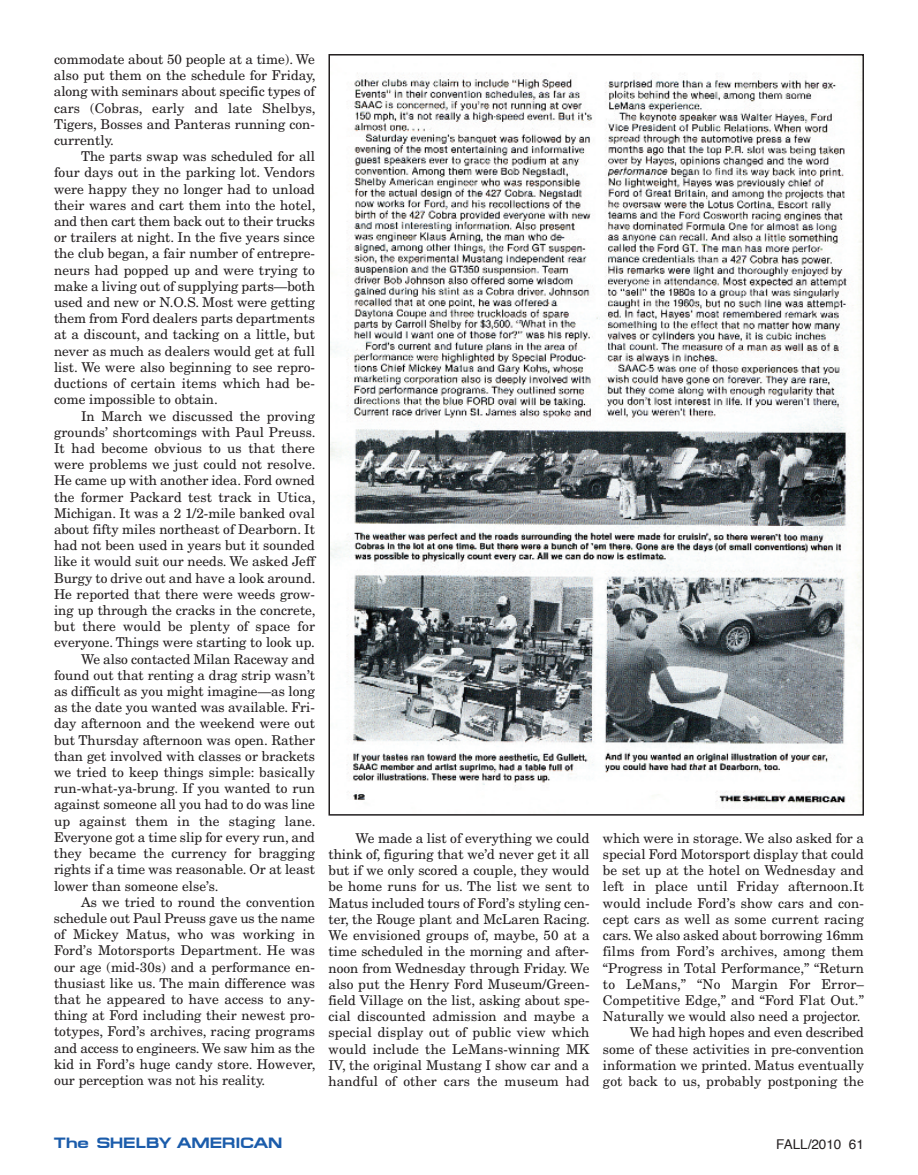
<style>
.page{position:relative;width:918px;height:1175px;background:#fff}
.page>*{position:absolute;margin:0;border:0;box-sizing:border-box;transform-origin:0 0}
.t1{font:700 15px "Micro Extend FLF";color:#1b5cab}
.t2{font:13.5px/16.2px "New Century Schlbk";color:#231f20;text-align:justify}
.t3{font:13.5px "Helvetica";color:#231f20}
</style>
<div class="page">
<img style="left:331px;top:72px;width:530px;height:734px">
<p class="t2" style="left:54px;top:52px;width:263px">commodate about 50 people at a time). We also put them on the schedule for Friday, along with seminars about specific types of cars (Cobras, early and late Shelbys, Tigers, Bosses and Panteras running con&shy;currently.</p>
<p class="t2" style="left:54px;top:150px;width:263px;text-indent:27px">The parts swap was scheduled for all four days out in the parking lot. Vendors were happy they no longer had to unload their wares and cart them into the hotel, and then cart them back out to their trucks or trailers at night. In the five years since the club began, a fair number of entrepre&shy;neurs had popped up and were trying to make a living out of supplying parts—both used and new or N.O.S. Most were getting them from Ford dealers parts departments at a discount, and tacking on a little, but never as much as dealers would get at full list. We were also beginning to see repro&shy;ductions of certain items which had be&shy;come impossible to obtain.</p>
<p class="t2" style="left:81px;top:409px;width:235px">In March we discussed the proving</p>
<p class="t2" style="left:54px;top:425px;width:263px">grounds’ shortcomings with Paul Preuss.</p>
<p class="t2" style="left:54px;top:441px;width:262px">It had become obvious to us that there</p>
<p class="t2" style="left:54px;top:457px;width:263px">were problems we just could not resolve.</p>
<p class="t2" style="left:54px;top:474px;width:263px">He came up with another idea. Ford owned</p>
<p class="t2" style="left:54px;top:490px;width:263px">the former Packard test track in Utica,</p>
<p class="t2" style="left:54px;top:506px;width:262px">Michigan. It was a 2 1/2-mile banked oval</p>
<p class="t2" style="left:54px;top:522px;width:262px">about fifty miles northeast of Dearborn. It</p>
<p class="t2" style="left:54px;top:538px;width:263px">had not been used in years but it sounded</p>
<p class="t2" style="left:54px;top:555px;width:263px">like it would suit our needs. We asked Jeff</p>
<p class="t2" style="left:54px;top:571px;width:263px">Burgy to drive out and have a look around.</p>
<p class="t2" style="left:54px;top:587px;width:263px">He reported that there were weeds grow-</p>
<p class="t2" style="left:54px;top:603px;width:263px">ing up through the cracks in the concrete,</p>
<p class="t2" style="left:54px;top:619px;width:262px">but there would be plenty of space for</p>
<p class="t2" style="left:54px;top:636px;width:263px">everyone. Things were starting to look up.</p>
<p class="t2" style="left:81px;top:652px;width:235px">We also contacted Milan Raceway and</p>
<p class="t2" style="left:54px;top:668px;width:263px">found out that renting a drag strip wasn’t</p>
<p class="t2" style="left:54px;top:684px;width:263px">as difficult as you might imagine—as long</p>
<p class="t2" style="left:54px;top:700px;width:263px">as the date you wanted was available. Fri-</p>
<p class="t2" style="left:54px;top:717px;width:262px">day afternoon and the weekend were out</p>
<p class="t2" style="left:54px;top:733px;width:262px">but Thursday afternoon was open. Rather</p>
<p class="t2" style="left:54px;top:749px;width:263px">than get involved with classes or brackets</p>
<p class="t2" style="left:54px;top:765px;width:262px">we tried to keep things simple: basically</p>
<p class="t2" style="left:54px;top:781px;width:263px">run-what-ya-brung. If you wanted to run</p>
<p class="t2" style="left:54px;top:798px;width:263px">against someone all you had to do was line</p>
<p class="t2" style="left:54px;top:814px;width:263px">up against them in the staging lane.</p>
<p class="t2" style="left:54px;top:830px;width:262px">Everyone got a time slip for every run, and</p>
<p class="t2" style="left:54px;top:846px;width:263px">they became the currency for bragging</p>
<p class="t2" style="left:54px;top:862px;width:262px">rights if a time was reasonable. Or at least</p>
<p class="t2" style="left:54px;top:879px;width:166px">lower than someone else’s.</p>
<p class="t2" style="left:81px;top:895px;width:236px">As we tried to round the convention</p>
<p class="t2" style="left:54px;top:911px;width:263px">schedule out Paul Preuss gave us the name</p>
<p class="t2" style="left:54px;top:927px;width:263px">of Mickey Matus, who was working in</p>
<p class="t2" style="left:54px;top:943px;width:263px">Ford’s Motorsports Department. He was</p>
<p class="t2" style="left:54px;top:960px;width:263px">our age (mid-30s) and a performance en-</p>
<p class="t2" style="left:54px;top:976px;width:263px">thusiast like us. The main difference was</p>
<p class="t2" style="left:54px;top:992px;width:263px">that he appeared to have access to any-</p>
<p class="t2" style="left:54px;top:1008px;width:263px">thing at Ford including their newest pro-</p>
<p class="t2" style="left:54px;top:1024px;width:263px">totypes, Ford’s archives, racing programs</p>
<p class="t2" style="left:54px;top:1041px;width:262px">and access to engineers. We saw him as the</p>
<p class="t2" style="left:54px;top:1057px;width:263px">kid in Ford’s huge candy store. However,</p>
<p class="t2" style="left:54px;top:1073px;width:213px">our perception was not his reality.</p>
<p class="t2" style="left:328px;top:831px;width:263px;text-indent:27px">We made a list of everything we could think of, figuring that we’d never get it all but if we only scored a couple, they would be home runs for us. The list we sent to Matus included tours of Ford’s styling cen&shy;ter, the Rouge plant and McLaren Racing.<br>We envisioned groups of, maybe, 50 at a time scheduled in the morning and after&shy;noon from Wednesday through Friday. We also put the Henry Ford Museum/Green&shy;field Village on the list, asking about spe&shy;cial discounted admission and maybe a special display out of public view which would include the LeMans-winning MK IV, the original Mustang I show car and a handful of other cars the museum had</p>
<p class="t2" style="left:603px;top:831px;width:263px;text-align:right">which were in storage. We also asked for a special Ford Motorsport display that could be set up at the hotel on Wednesday and left in place until Friday afternoon.It would include Ford’s show cars and con&shy;cept cars as well as some current racing cars. We also asked about borrowing 16mm films from Ford’s archives, among them “Progress in Total Performance,” “Return to LeMans,” “No Margin For Error– Competitive Edge,” and “Ford Flat Out.” Naturally we would also need a projector.<br>We had high hopes and even described some of these activities in pre-convention information we printed. Matus eventually got back to us, probably postponing the</p>
<p class="t1" style="left:54px;top:1134px;width:230px">The SHELBY AMERICAN</p>
<p class="t3" style="left:776px;top:1138px;width:89px">FALL/2010 61</p>
</div>
